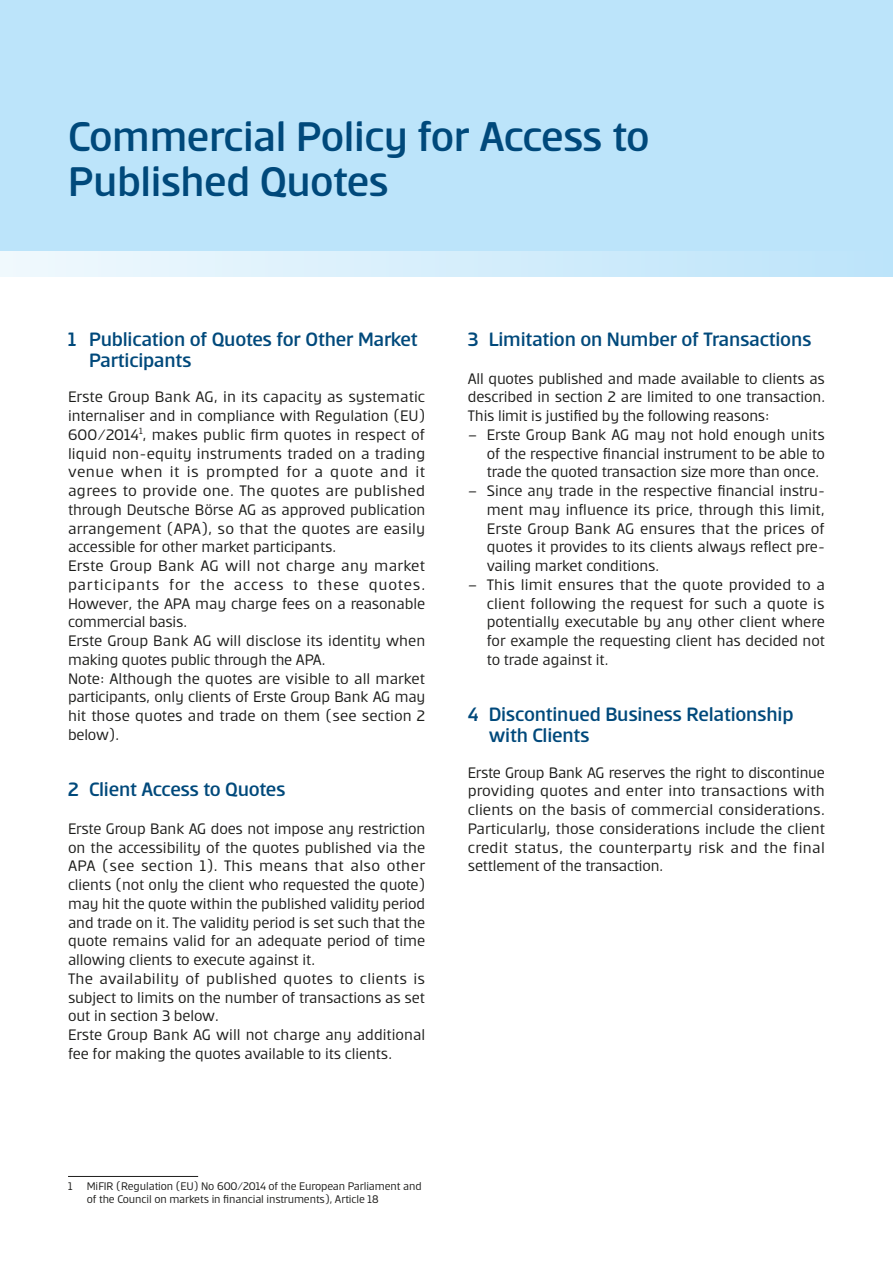
<style>
.page{position:relative;width:893px;height:1263px;background:#fff}
.page>*{position:absolute;margin:0;border:0;box-sizing:border-box;transform-origin:0 0}
.t1{font:500 45px/45px "Erste";letter-spacing:-.01em;color:#00497b}
.t2{font:500 21px/21px "Erste";letter-spacing:-.015em;color:#00497b}
.t3{font:16.5px/18.8px "Erste";letter-spacing:-.005em;color:#1d1d1b}
.t4{font:12px/13.5px "Erste";letter-spacing:-.01em;color:#1d1d1b}
</style>
<div class="page">
<div style="left:0;top:0;width:893px;height:276px;background:#bce4fa"></div>
<div style="left:0;top:251px;width:893px;height:25px;background:linear-gradient(to right,#f0f9fd,#bce4fa)"></div>
<hr style="left:68px;top:1176px;width:130px;height:1px;background:#1d1d1b">
<h1 class="t1" style="left:68px;top:113px;width:583px">Commercial Policy for Access to<br>Published Quotes</h1>
<p class="t2" style="left:89px;top:329px;width:330px;text-indent:-21px">1 Publication of Quotes for Other Market<br>Participants</p>
<p class="t3" style="left:68px;top:387px;width:359px">Erste Group Bank AG, in its capacity as systematic internaliser and in compliance with Regulation (EU)<br>600/2014<sup>1</sup>, makes public firm quotes in respect of liquid non-equity instruments traded on a trading venue when it is prompted for a quote and it agrees to provide one. The quotes are published through Deutsche Börse AG as approved publication arrangement (APA), so that the quotes are easily accessible for other market participants.<br>Erste Group Bank AG will not charge any market participants for the access to these quotes.<br>However, the APA may charge fees on a reasonable commercial basis.<br>Erste Group Bank AG will disclose its identity when making quotes public through the APA.<br>Note: Although the quotes are visible to all market participants, only clients of Erste Group Bank AG may hit those quotes and trade on them (see section 2 below).</p>
<p class="t2" style="left:68px;top:779px;width:219px">2 Client Access to Quotes</p>
<p class="t3" style="left:68px;top:819px;width:359px">Erste Group Bank AG does not impose any restriction on the accessibility of the quotes published via the APA (see section 1). This means that also other clients (not only the client who requested the quote) may hit the quote within the published validity period and trade on it. The validity period is set such that the quote remains valid for an adequate period of time allowing clients to execute against it.<br>The availability of published quotes to clients is subject to limits on the number of transactions as set out in section 3 below.<br>Erste Group Bank AG will not charge any additional fee for making the quotes available to its clients.</p>
<p class="t2" style="left:468px;top:329px;width:345px">3 Limitation on Number of Transactions</p>
<p class="t3" style="left:468px;top:369px;width:359px">All quotes published and made available to clients as</p>
<p class="t3" style="left:468px;top:387px;width:359px">described in section 2 are limited to one transaction.</p>
<p class="t3" style="left:468px;top:406px;width:303px">This limit is justified by the following reasons:</p>
<p class="t3" style="left:468px;top:425px;width:359px">‒ Erste Group Bank AG may not hold enough units</p>
<p class="t3" style="left:487px;top:444px;width:340px">of the respective financial instrument to be able to</p>
<p class="t3" style="left:487px;top:462px;width:334px">trade the quoted transaction size more than once.</p>
<p class="t3" style="left:468px;top:481px;width:359px">‒ Since any trade in the respective financial instru-</p>
<p class="t3" style="left:487px;top:500px;width:339px">ment may influence its price, through this limit,</p>
<p class="t3" style="left:487px;top:519px;width:339px">Erste Group Bank AG ensures that the prices of</p>
<p class="t3" style="left:487px;top:537px;width:340px">quotes it provides to its clients always reflect pre-</p>
<p class="t3" style="left:487px;top:556px;width:174px">vailing market conditions.</p>
<p class="t3" style="left:468px;top:575px;width:359px">‒ This limit ensures that the quote provided to a</p>
<p class="t3" style="left:487px;top:594px;width:339px">client following the request for such a quote is</p>
<p class="t3" style="left:487px;top:612px;width:339px">potentially executable by any other client where</p>
<p class="t3" style="left:487px;top:631px;width:340px">for example the requesting client has decided not</p>
<p class="t3" style="left:487px;top:650px;width:123px">to trade against it.</p>
<p class="t2" style="left:489px;top:704px;width:306px;text-indent:-21px">4 Discontinued Business Relationship with Clients</p>
<p class="t3" style="left:468px;top:762px;width:359px;text-align:justify">Erste Group Bank AG reserves the right to discontinue providing quotes and enter into transactions with clients on the basis of commercial considerations.<br>Particularly, those considerations include the client credit status, the counterparty risk and the final settlement of the transaction.</p>
<p class="t4" style="left:87px;top:1179px;width:336px;text-indent:-19px">1 MiFIR (Regulation (EU) No 600/2014 of the European Parliament and of the Council on markets in financial instruments), Article 18</p>
</div>
